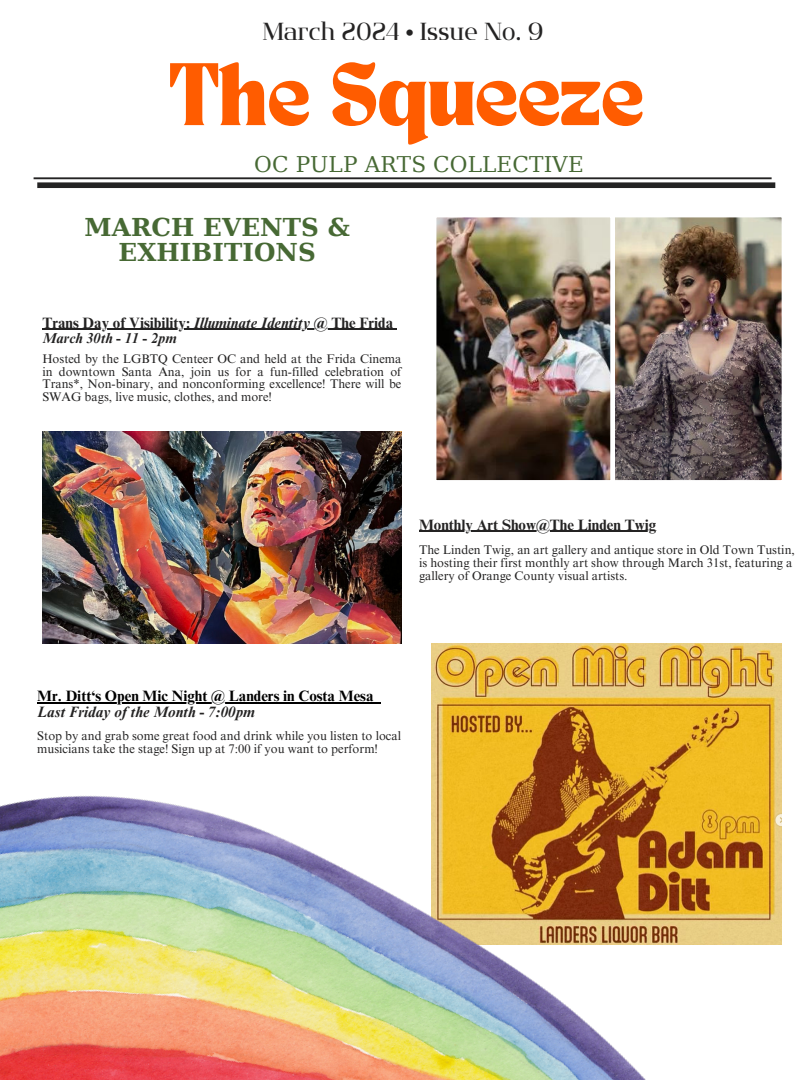
<style>
.page{position:relative;width:810px;height:1080px;background:#fff}
.page>*{position:absolute;margin:0;border:0;box-sizing:border-box;transform-origin:0 0}
.t1{font:61.94px "TANNIMBUS";color:#ff5c00}
.t2{font:700 24.62px/25.3px "DejaVu Serif";letter-spacing:.005em;color:#476934;text-align:center}
.t3{font:24.62px "Flatory Serif 400";color:#242323}
.t4{font:21.62px "DejaVu Serif";letter-spacing:.005em;color:#476934}
.t5{font:700 15px "Times NRMT Pro";color:#242323}
.t6{font:700 15px/15.5px "Times NRMT Pro";color:#000}
.t7{font:italic 700 14.38px "Times NRMT Pro";color:#242323}
.t8{font:12.5px/12.6px "Times NRMT Pro";color:#242323}
.s1{font-style:italic}
.s2{font-style:italic;color:#242323}
</style>
<div class="page">
<div style="left:37px;top:182px;width:738px;height:6px;background:#242323"></div>
<hr style="left:34px;top:177px;width:738px;height:2px;background:#242323">
<img style="left:744px;top:643px;width:37px;height:301px">
<img style="left:615px;top:217px;width:167px;height:264px">
<img style="left:436px;top:217px;width:175px;height:264px">
<img style="left:0;top:596px;width:744px;height:484px">
<img style="left:42px;top:432px;width:359px;height:211px">
<hr style="left:42px;top:328px;width:152px;height:2px;background:#242323">
<hr style="left:194px;top:328px;width:138px;height:2px;background:#242323">
<hr style="left:332px;top:328px;width:61px;height:2px;background:#242323">
<hr style="left:419px;top:530px;width:237px;height:2px;background:#242323">
<h5 class="t3" style="left:263px;top:18px;width:282px">March 2024 • Issue No. 9</h5>
<p class="t1" style="left:169px;top:60px;width:476px">The Squeeze</p>
<h5 class="t4" style="left:254px;top:152px;width:331px">OC PULP ARTS COLLECTIVE</h5>
<h6 class="t2" style="left:85px;top:214px;width:267px">MARCH EVENTS &amp;<br>EXHIBITIONS</h6>
<h6 class="t5" style="left:42px;top:317px;width:352px">Trans Day of Visibility: <span class="s1">Illuminate Identity @</span> The Frida</h6>
<p class="t7" style="left:42px;top:333px;width:136px">March 30th - 11 - 2pm</p>
<p class="t8" style="left:42px;top:354px;width:361px">Hosted by the LGBTQ Centeer OC and held at the Frida Cinema</p>
<h5 class="t8" style="left:42px;top:367px;width:361px;text-align:justify">in downtown Santa Ana, join us for a fun-filled celebration of Trans*, Non-binary, and nonconforming excellence! There will be SWAG bags, live music, clothes, and more!</h5>
<h6 class="t5" style="left:419px;top:519px;width:239px">Monthly Art Show@The Linden Twig</h6>
<p class="t8" style="left:419px;top:545px;width:377px">The Linden Twig, an art gallery and antique store in Old Town Tustin, is hosting their first monthly art show through March 31st, featuring a gallery of Orange County visual artists.</p>
<h4 class="t6" style="left:37px;top:690px;width:338px">Mr. Ditt‘s Open Mic Night @ Landers in Costa Mesa<br><span class="s2">Last Friday of the Month - 7:00pm</span></h4>
<h2 class="t8" style="left:37px;top:731px;width:365px">Stop by and grab some great food and drink while you listen to local musicians take the stage! Sign up at 7:00 if you want to perform!</h2>
</div>
